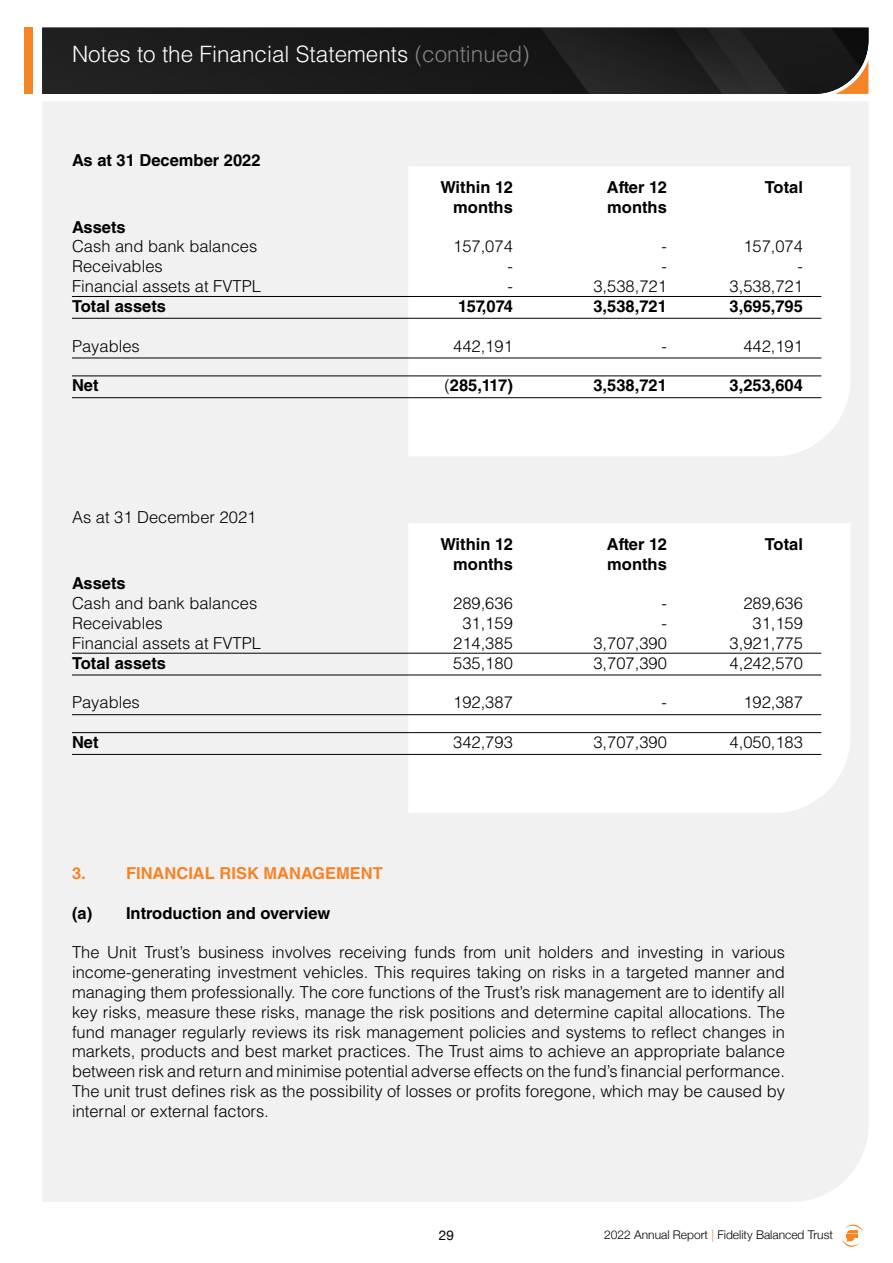
<style>
.page{position:relative;width:893px;height:1263px;background:#fff}
.page>*{position:absolute;margin:0;border:0;box-sizing:border-box;transform-origin:0 0}
.t1{font:300 22.5px "Helvetica LT Std";color:#fff}
.t2{font:300 16.5px/19.8px "Helvetica LT Std";color:#000;text-align:right}
.t3{font:700 16.5px/19.8px "Helvetica LT Std";color:#000}
.t4{font:700 16.5px "Helvetica LT Std";color:#f58426}
.t5{font:13.5px "Helvetica Neue";color:#000}
.t6{font:300 12px "Helvetica Neue";color:#000}
.s1{color:#808285}
.s2{font-weight:300}
.s3{color:#f58426}
</style>
<div class="page">
<svg style="left:842px;top:1224px;width:21px;height:23px"></svg>
<div style="left:42px;top:102px;width:826px;height:1100px;background:#f1f1f2"></div>
<div style="left:25px;top:28px;width:8px;height:66px;background:#f58426"></div>
<img style="left:42px;top:28px;width:826px;height:66px">
<svg style="left:408px;top:166px;width:442px;height:290px"></svg>
<hr style="left:72px;top:376px;width:749px;height:1px;background:#000">
<hr style="left:72px;top:397px;width:749px;height:1px;background:#000">
<hr style="left:72px;top:296px;width:749px;height:1px;background:#000">
<hr style="left:72px;top:318px;width:749px;height:1px;background:#000">
<hr style="left:72px;top:358px;width:749px;height:1px;background:#000">
<svg style="left:408px;top:523px;width:442px;height:290px"></svg>
<hr style="left:72px;top:732px;width:749px;height:1px;background:#000">
<hr style="left:72px;top:754px;width:749px;height:1px;background:#000">
<hr style="left:72px;top:653px;width:749px;height:1px;background:#000">
<hr style="left:72px;top:675px;width:749px;height:1px;background:#000">
<hr style="left:72px;top:714px;width:749px;height:1px;background:#000">
<h1 class="t1" style="left:72px;top:40px;width:459px">Notes to the Financial Statements <span class="s1">(continued)</span></h1>
<p class="t3" style="left:72px;top:150px;width:190px">As at 31 December 2022</p>
<p class="t3" style="left:72px;top:217px;width:55px">Assets</p>
<p class="t2" style="left:72px;top:237px;width:190px;text-align:left">Cash and bank balances<br>Receivables<br>Financial assets at FVTPL</p>
<p class="t3" style="left:72px;top:296px;width:96px">Total assets</p>
<p class="t2" style="left:72px;top:336px;width:69px">Payables</p>
<p class="t3" style="left:72px;top:375px;width:28px">Net</p>
<p class="t2" style="left:72px;top:507px;width:186px">As at 31 December 2021</p>
<p class="t3" style="left:72px;top:573px;width:55px">Assets</p>
<p class="t2" style="left:72px;top:593px;width:190px;text-align:left">Cash and bank balances<br>Receivables<br>Financial assets at FVTPL</p>
<p class="t3" style="left:72px;top:653px;width:96px">Total assets</p>
<p class="t2" style="left:72px;top:692px;width:69px">Payables</p>
<p class="t3" style="left:72px;top:732px;width:28px">Net</p>
<p class="t3" style="left:440px;top:177px;width:74px;text-align:right">Within 12 months</p>
<p class="t2" style="left:507px;top:237px;width:7px;text-align:justify;text-indent:-54px">157,074 - -</p>
<p class="t3" style="left:458px;top:296px;width:56px">157,074</p>
<p class="t2" style="left:453px;top:336px;width:61px">442,191</p>
<p class="t3" style="left:444px;top:375px;width:70px"><span class="s2">(</span>285,117)</p>
<p class="t3" style="left:440px;top:534px;width:74px;text-align:right">Within 12 months</p>
<p class="t2" style="left:453px;top:593px;width:61px;text-align:center">289,636<br>31,159<br>214,385<br>535,180</p>
<p class="t2" style="left:453px;top:692px;width:61px">192,387</p>
<p class="t2" style="left:453px;top:732px;width:61px">342,793</p>
<p class="t3" style="left:607px;top:177px;width:62px">After 12 months</p>
<p class="t2" style="left:593px;top:237px;width:75px">-<br>-<br>3,538,721</p>
<p class="t3" style="left:593px;top:296px;width:75px">3,538,721</p>
<p class="t2" style="left:661px;top:336px;width:7px">-</p>
<p class="t3" style="left:593px;top:375px;width:75px">3,538,721</p>
<p class="t3" style="left:607px;top:534px;width:62px">After 12 months</p>
<p class="t2" style="left:593px;top:593px;width:75px">-<br>-<br>3,707,390<br>3,707,390</p>
<p class="t2" style="left:661px;top:692px;width:7px">-</p>
<p class="t2" style="left:593px;top:732px;width:75px">3,707,390</p>
<p class="t3" style="left:765px;top:177px;width:40px">Total</p>
<p class="t2" style="left:730px;top:237px;width:75px">157,074<br>-<br>3,538,721</p>
<p class="t3" style="left:730px;top:296px;width:75px">3,695,795</p>
<p class="t2" style="left:743px;top:336px;width:61px">442,191</p>
<p class="t3" style="left:730px;top:375px;width:75px">3,253,604</p>
<p class="t3" style="left:765px;top:534px;width:40px">Total</p>
<p class="t2" style="left:730px;top:593px;width:75px">289,636<br>31,159<br>3,921,775<br>4,242,570</p>
<p class="t2" style="left:743px;top:692px;width:61px">192,387</p>
<p class="t2" style="left:730px;top:732px;width:75px">4,050,183</p>
<p class="t4" style="left:72px;top:863px;width:15px">3.</p>
<p class="t4" style="left:126px;top:863px;width:258px">FINANCIAL RISK MANAGEMENT</p>
<p class="t3" style="left:72px;top:903px;width:260px">(a) Introduction and overview</p>
<p class="t2" style="left:72px;top:942px;width:714px;text-align:justify">The Unit Trust’s business involves receiving funds from unit holders and investing in various income-generating investment vehicles. This requires taking on risks in a targeted manner and managing them professionally. The core functions of the Trust’s risk management are to identify all key risks, measure these risks, manage the risk positions and determine capital allocations. The fund manager regularly reviews its risk management policies and systems to reflect changes in markets, products and best market practices. The Trust aims to achieve an appropriate balance between risk and return and minimise potential adverse effects on the fund’s financial performance.<br>The unit trust defines risk as the possibility of losses or profits foregone, which may be caused by internal or external factors.</p>
<p class="t5" style="left:439px;top:1225px;width:17px">29</p>
<p class="t6" style="left:604px;top:1225px;width:230px">2022 Annual Report <span class="s3">|</span> Fidelity Balanced Trust</p>
</div>
